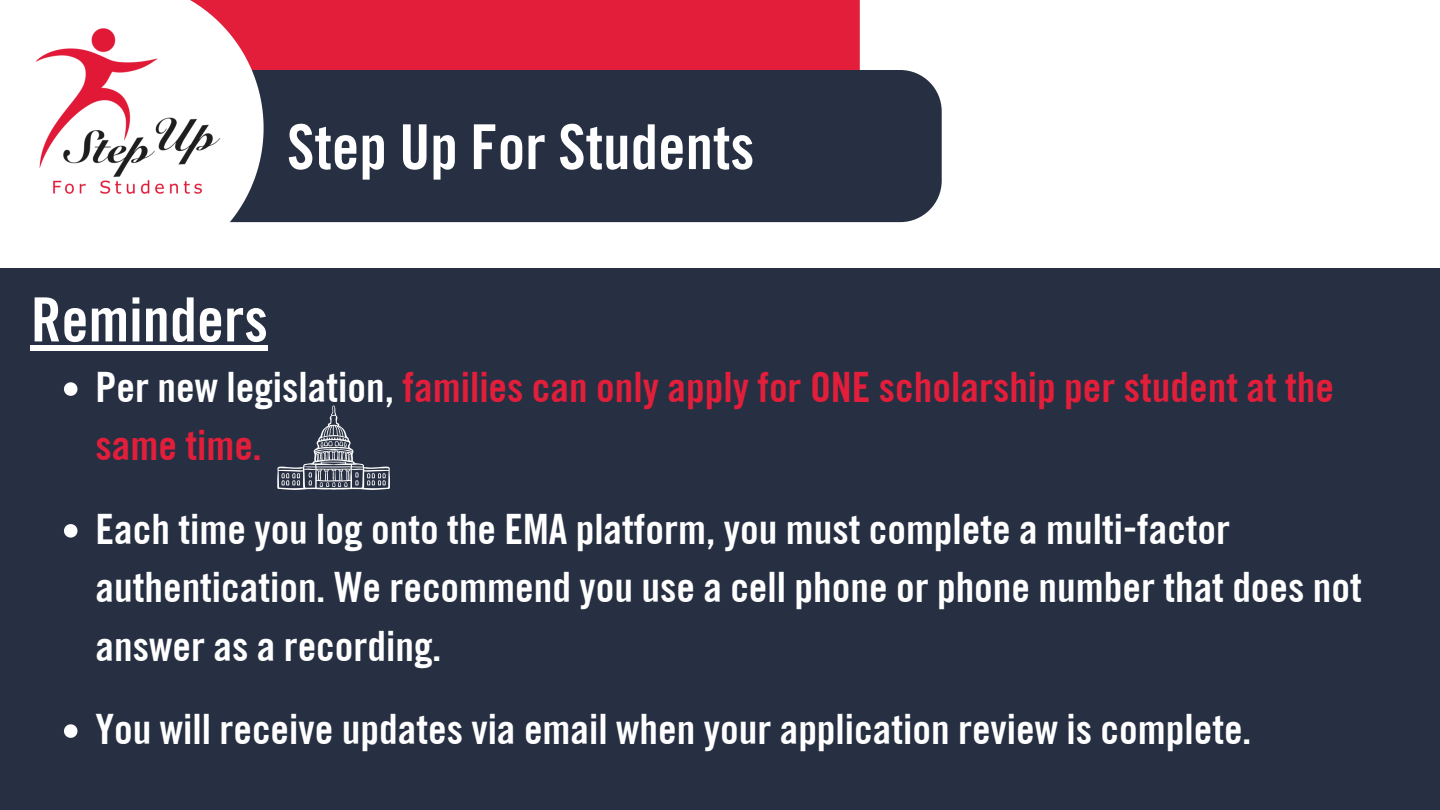
<style>
.page{position:relative;width:1440px;height:810px;background:#fff}
.page>*{position:absolute;margin:0;border:0;box-sizing:border-box;transform-origin:0 0}
.t1{font:700 62px "Traditionell Sans";color:#fff}
.t2{font:700 61px "Traditionell Sans";color:#fff}
.t3{font:700 41.9px/58.5px "Traditionell Sans";color:#fff}
.t4{font:700 41.9px/58.5px "Traditionell Sans";color:#e21e3a}
.s1{color:#fff}
</style>
<div class="page">
<div style="left:264px;top:0;width:596px;height:70px;background:#e21e3a"></div>
<div style="left:264px;top:70px;width:678px;height:152px;background:#273043"></div>
<svg style="left:0;top:0;width:264px;height:269px"></svg>
<div style="left:0;top:269px;width:1440px;height:541px;background:#273043"></div>
<img style="left:0;top:0;width:244px;height:243px">
<svg style="left:277px;top:405px;width:113px;height:85px"></svg>
<svg style="left:64px;top:382px;width:13px;height:14px"></svg>
<svg style="left:64px;top:524px;width:13px;height:14px"></svg>
<svg style="left:64px;top:724px;width:13px;height:14px"></svg>
<div style="left:31px;top:345px;width:237px;height:6px;background:#fff"></div>
<p class="t1" style="left:287px;top:109px;width:469px">Step Up For Students</p>
<p class="t2" style="left:31px;top:283px;width:239px">Reminders</p>
<p class="t4" style="left:96px;top:357px;width:1240px"><span class="s1">Per new legislation,</span> families can only apply for ONE scholarship per student at the same time.</p>
<p class="t3" style="left:96px;top:498px;width:1268px">Each time you log onto the EMA platform, you must complete a multi-factor authentication. We recommend you use a cell phone or phone number that does not answer as a recording.</p>
<h1 class="t3" style="left:96px;top:699px;width:1158px">You will receive updates via email when your application review is complete.</h1>
</div>
